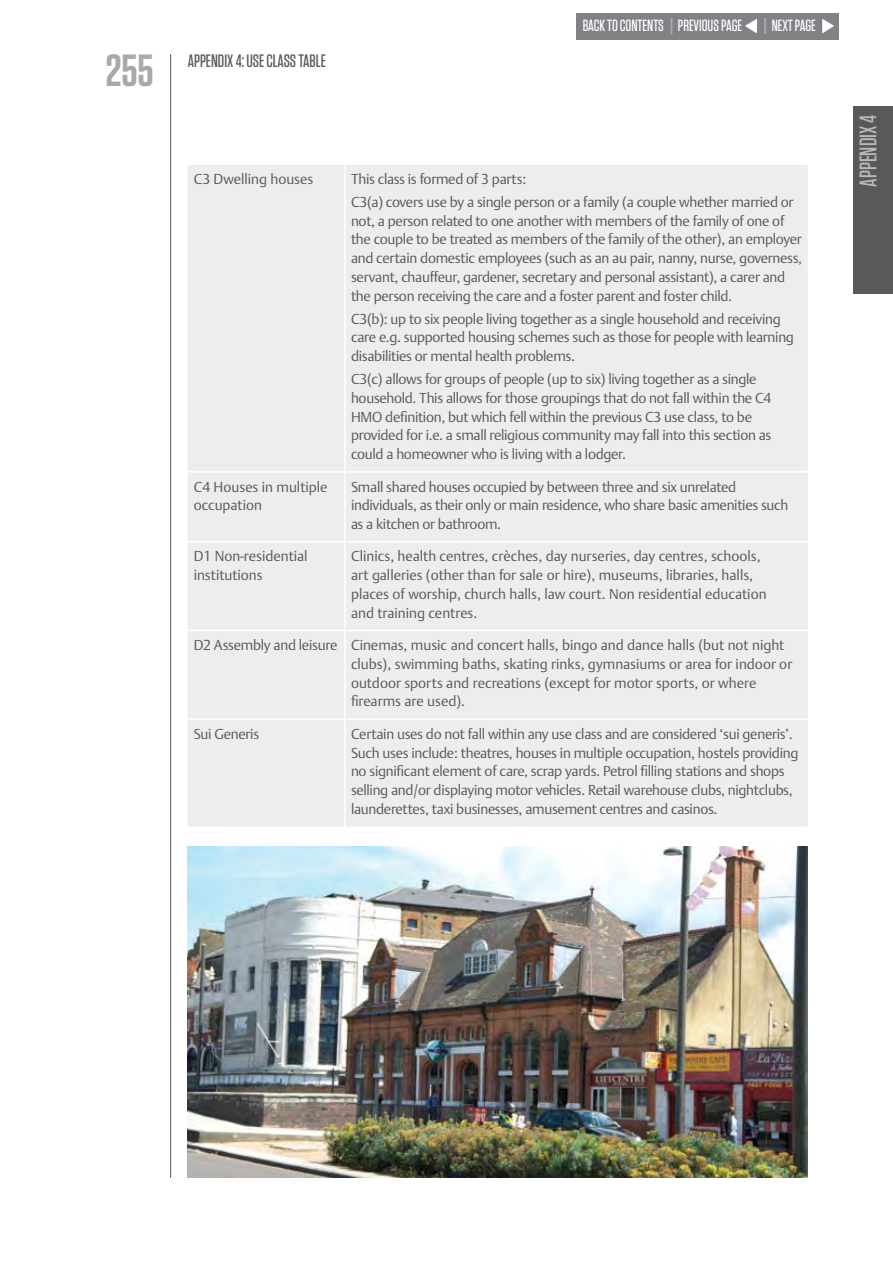
<style>
.page{position:relative;width:893px;height:1263px;background:#fff}
.page>*{position:absolute;margin:0;border:0;box-sizing:border-box;transform-origin:0 0}
.t1{font:600 45px "Tungsten";color:#a7a9ac}
.t2{font:500 24px "Tungsten";color:#b8babc}
.t3{font:500 18px "Tungsten";color:#58595b}
.t4{font:500 16.2px "Tungsten";color:#fff}
.TABLE_SA_BODY_COPY{font:300 14.25px/18.8px "DTL Argo TOT";letter-spacing:-.02em;color:#58595b}
.TABLE_SA_BODY_COPY-2{font:300 14.25px/18.8px "DTL Argo TOT";color:#58595b}
.s1{font-size:22.95px;color:#a7a9ac}
</style>
<div class="page">
<hr style="left:170px;top:54px;width:1px;height:1124px;background:#58595b">
<div style="left:188px;top:165px;width:620px;height:661px;background:#ededee"></div>
<hr style="left:188px;top:471px;width:157px;height:2px;background:#fff">
<hr style="left:345px;top:471px;width:464px;height:2px;background:#fff">
<hr style="left:344px;top:165px;width:2px;height:306px;background:#fff">
<hr style="left:344px;top:473px;width:2px;height:68px;background:#fff">
<hr style="left:188px;top:541px;width:157px;height:1px;background:#fff">
<hr style="left:345px;top:541px;width:464px;height:1px;background:#fff">
<hr style="left:344px;top:542px;width:2px;height:88px;background:#fff">
<hr style="left:188px;top:630px;width:157px;height:1px;background:#fff">
<hr style="left:345px;top:630px;width:464px;height:1px;background:#fff">
<hr style="left:344px;top:631px;width:2px;height:87px;background:#fff">
<hr style="left:188px;top:718px;width:157px;height:2px;background:#fff">
<hr style="left:345px;top:718px;width:464px;height:2px;background:#fff">
<hr style="left:344px;top:720px;width:2px;height:106px;background:#fff">
<div style="left:854px;top:106px;width:39px;height:188px;background:#58595b"></div>
<img style="left:188px;top:846px;width:620px;height:332px">
<div style="left:577px;top:13px;width:262px;height:26px;background:#808285"></div>
<svg style="left:822px;top:19px;width:12px;height:15px"></svg>
<svg style="left:745px;top:19px;width:12px;height:15px"></svg>
<h1 class="t1" style="left:106px;top:42px;width:49px">255</h1>
<p class="t3" style="left:188px;top:49px;width:140px">APPENDIX 4: USE CLASS TABLE</p>
<p class="t4" style="left:583px;top:16px;width:235px">BACK TO CONTENTS <span class="s1">I</span> PREVIOUS PAGE <span class="s1">I</span> NEXT PAGE</p>
<p class="TABLE_SA_BODY_COPY-2" style="left:194px;top:170px;width:121px">C3 Dwelling houses</p>
<p class="TABLE_SA_BODY_COPY" style="left:351px;top:170px;width:177px">This class is formed of 3 parts:</p>
<p class="TABLE_SA_BODY_COPY" style="left:351px;top:193px;width:453px">C3(a) covers use by a single person or a family (a couple whether married or not, a person related to one another with members of the family of one of the couple to be treated as members of the family of the other), an employer and certain domestic employees (such as an au pair, nanny, nurse, governess, servant, chauffeur, gardener, secretary and personal assistant), a carer and the person receiving the care and a foster parent and foster child.</p>
<p class="TABLE_SA_BODY_COPY" style="left:351px;top:309px;width:444px">C3(b): up to six people living together as a single household and receiving care e.g. supported housing schemes such as those for people with learning disabilities or mental health problems.</p>
<p class="TABLE_SA_BODY_COPY" style="left:351px;top:370px;width:422px">C3(c) allows for groups of people (up to six) living together as a single household. This allows for those groupings that do not fall within the C4<br>HMO definition, but which fell within the previous C3 use class, to be provided for i.e. a small religious community may fall into this section as could a homeowner who is living with a lodger.</p>
<p class="TABLE_SA_BODY_COPY-2" style="left:194px;top:477px;width:135px">C4 Houses in multiple occupation</p>
<p class="TABLE_SA_BODY_COPY" style="left:351px;top:477px;width:439px">Small shared houses occupied by between three and six unrelated individuals, as their only or main residence, who share basic amenities such as a kitchen or bathroom.</p>
<p class="TABLE_SA_BODY_COPY-2" style="left:194px;top:547px;width:116px">D1 Non-residential institutions</p>
<p class="TABLE_SA_BODY_COPY-2" style="left:351px;top:547px;width:417px">Clinics, health centres, crèches, day nurseries, day centres, schools, art galleries (other than for sale or hire), museums, libraries, halls, places of worship, church halls, law court. Non residential education and training centres.</p>
<p class="TABLE_SA_BODY_COPY" style="left:194px;top:636px;width:145px">D2 Assembly and leisure</p>
<p class="TABLE_SA_BODY_COPY-2" style="left:351px;top:636px;width:443px">Cinemas, music and concert halls, bingo and dance halls (but not night clubs), swimming baths, skating rinks, gymnasiums or area for indoor or outdoor sports and recreations (except for motor sports, or where firearms are used).</p>
<p class="TABLE_SA_BODY_COPY" style="left:194px;top:724px;width:67px">Sui Generis</p>
<p class="TABLE_SA_BODY_COPY" style="left:351px;top:724px;width:449px">Certain uses do not fall within any use class and are considered ‘sui generis’.<br>Such uses include: theatres, houses in multiple occupation, hostels providing no significant element of care, scrap yards. Petrol filling stations and shops selling and/or displaying motor vehicles. Retail warehouse clubs, nightclubs, launderettes, taxi businesses, amusement centres and casinos.</p>
<p class="t2" style="left:853px;top:187px;width:74px;rotate:-90deg">APPENDIX 4</p>
</div>
